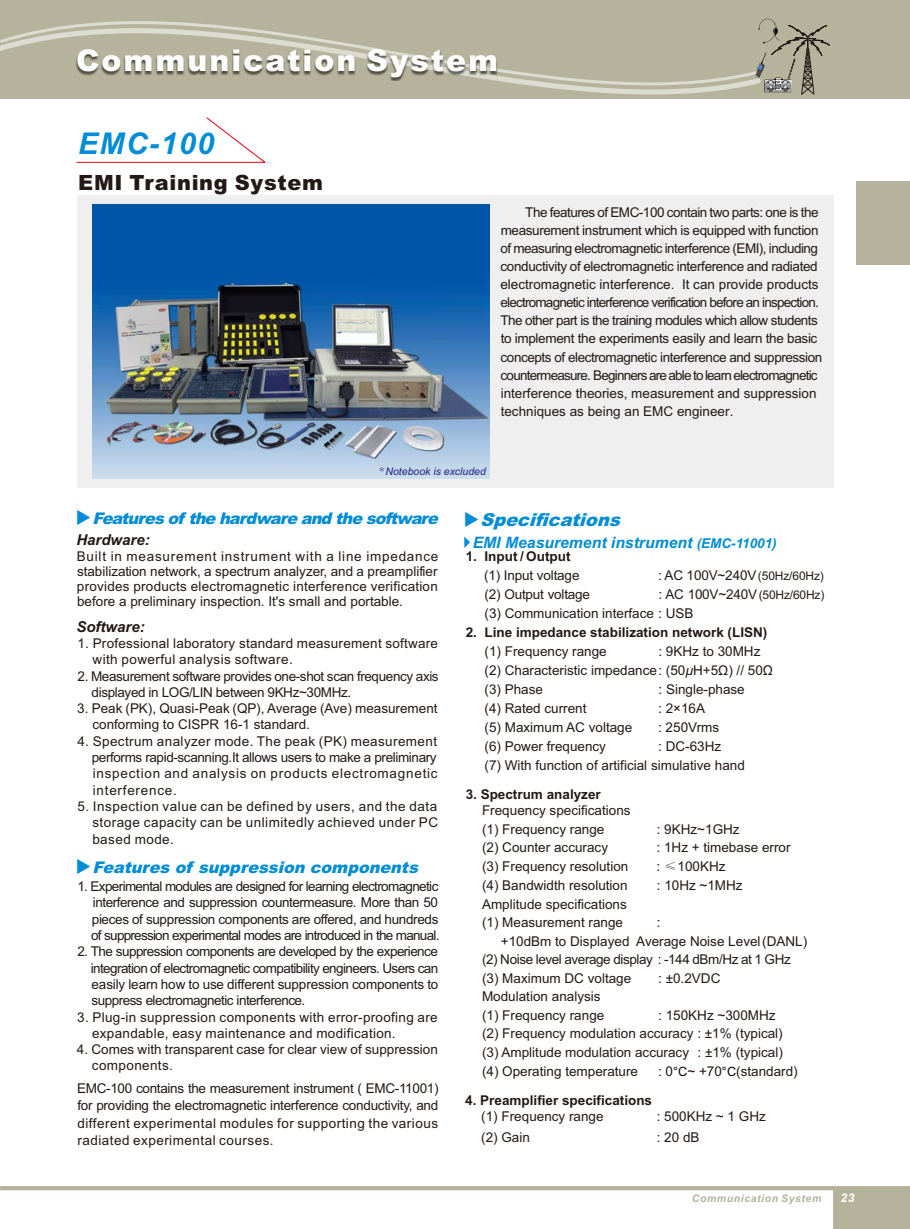
<style>
.page{position:relative;width:910px;height:1229px;background:#fff}
.page>*{position:absolute;margin:0;border:0;box-sizing:border-box;transform-origin:0 0}
.t1{font:900 30px "Arial";letter-spacing:.065em;color:#fff}
.t2{font:italic 700 30px "Arial";letter-spacing:.055em;color:#008cd6}
.t3{font:900 21px "Arial";letter-spacing:.035em;color:#231916}
.t4{font:italic 900 17.85px "Arial";color:#008cd6}
.t5{font:italic 900 16.05px "Arial";color:#008cd6}
.t6{font:italic 700 15.75px "Arial";color:#008cd6}
.t7{font:italic 700 15px "Arial";color:#231916}
.t8{font:13.5px/16.4px "Arial";color:#231916}
.t9{font:13.5px/18.1px "Arial";letter-spacing:-.035em;color:#231916}
.t10{font:13.5px/16.4px "Arial";letter-spacing:-.03em;color:#231916}
.t11{font:700 13.5px "Arial";color:#231916}
.t12{font:13.5px/16.4px "Arial";letter-spacing:.02em;color:#231916}
.t13{font:12.75px "Arial";color:#020202}
.t14{font:italic 700 12px "Arial";color:#fff}
.t15{font:italic 700 10.5px "Arial";letter-spacing:.055em;color:#b5b39c}
.t16{font:italic 10.5px "Arial";color:#1e2188}
.s1{font-family:"Ming Li U";font-style:normal;font-size:9.9px}
.s2{font-size:12px}
.s3{font-size:13.5px}
.s4{font-style:italic}
.s5{font-family:"Adobe Song Std";font-weight:300}
</style>
<div class="page">
<div style="left:0;top:0;width:910px;height:98px;background:#b5b39c"></div>
<div style="left:857px;top:181px;width:53px;height:84px;background:#b5b39c"></div>
<svg style="left:52px;top:21px;width:191px;height:7px"></svg>
<svg style="left:758px;top:19px;width:72px;height:76px"></svg>
<svg style="left:0;top:28px;width:761px;height:67px"></svg>
<hr style="left:0;top:1186px;width:910px;height:4px;background:#b5b39c">
<div style="left:833px;top:1188px;width:77px;height:41px;background:#b5b39c"></div>
<img style="left:75px;top:51px;width:243px;height:30px">
<img style="left:318px;top:51px;width:179px;height:30px">
<svg style="left:374px;top:51px;width:18px;height:1px"></svg>
<img style="left:318px;top:51px;width:32px;height:1px">
<svg style="left:76px;top:117px;width:190px;height:46px"></svg>
<div style="left:77px;top:195px;width:757px;height:292px;background:#efeff0"></div>
<img style="left:92px;top:205px;width:397px;height:274px">
<h1 class="t1" style="left:76px;top:50px;width:424px">Communication System</h1>
<h1 class="t2" style="left:78px;top:132px;width:138px">EMC-100</h1>
<h2 class="t3" style="left:78px;top:175px;width:246px">EMI Training System</h2>
<p class="t9" style="left:500px;top:204px;width:323px;text-indent:25px">The features of EMC-100 contain two parts: one is the measurement instrument which is equipped with function of measuring electromagnetic interference (EMI), including conductivity of electromagnetic interference and radiated electromagnetic interference. It can provide products electromagnetic interference verification before an inspection.<br>The other part is the training modules which allow students to implement the experiments easily and learn the basic concepts of electromagnetic interference and suppression countermeasure. Beginners are able to learn electromagnetic interference theories, measurement and suppression techniques as being an EMC engineer.</p>
<p class="t16" style="left:379px;top:467px;width:109px"><span class="s1">*</span>Notebook is excluded</p>
<p class="t5" style="left:76px;top:512px;width:367px">◆ Features of the hardware and the software</p>
<p class="t7" style="left:76px;top:534px;width:75px">Hardware:</p>
<p class="t8" style="left:77px;top:550px;width:363px;line-height:15.1px;text-align:justify">Built in measurement instrument with a line impedance stabilization network, a spectrum analyzer, and a preamplifier provides products electromagnetic interference verification before a preliminary inspection. It's small and portable.</p>
<p class="t7" style="left:76px;top:621px;width:70px">Software:</p>
<p class="t8" style="left:93px;top:636px;width:347px;text-indent:-15px">1. Professional laboratory standard measurement software with powerful analysis software.</p>
<p class="t10" style="left:92px;top:669px;width:349px;text-indent:-14px">2. Measurement software provides one-shot scan frequency axis displayed in LOG/LIN between 9KHz~30MHz.</p>
<p class="t8" style="left:92px;top:702px;width:347px;text-indent:-15px">3. Peak (PK), Quasi-Peak (QP), Average (Ave) measurement conforming to CISPR 16-1 standard.</p>
<p class="t8" style="left:92px;top:734px;width:347px;text-align:justify;text-indent:-14px">4. Spectrum analyzer mode. The peak (PK) measurement performs rapid-scanning.It allows users to make a preliminary inspection and analysis on products electromagnetic interference.</p>
<p class="t8" style="left:92px;top:799px;width:347px;text-align:justify;text-indent:-15px">5. Inspection value can be defined by users, and the data storage capacity can be unlimitedly achieved under PC based mode.</p>
<p class="t5" style="left:76px;top:862px;width:347px">◆ Features of suppression components</p>
<p class="t8" style="left:91px;top:879px;width:350px;text-align:justify;text-indent:-14px">1. Experimental modules are designed for learning electromagnetic interference and suppression countermeasure. More than 50 pieces of suppression components are offered, and hundreds of suppression experimental modes are introduced in the manual.</p>
<p class="t8" style="left:91px;top:945px;width:349px;text-align:justify;text-indent:-13px">2. The suppression components are developed by the experience integration of electromagnetic compatibility engineers. Users can easily learn how to use different suppression components to suppress electromagnetic interference.</p>
<p class="t12" style="left:92px;top:1010px;width:347px;text-indent:-15px">3. Plug-in suppression components with error-proofing are expandable, easy maintenance and modification.</p>
<p class="t8" style="left:92px;top:1042px;width:347px;text-indent:-15px">4. Comes with transparent case for clear view of suppression components.</p>
<p class="t8" style="left:77px;top:1081px;width:363px;line-height:17.4px;text-align:justify">EMC-100 contains the measurement instrument ( EMC-11001) for providing the electromagnetic interference conductivity, and different experimental modules for supporting the various radiated experimental courses.</p>
<h3 class="t4" style="left:464px;top:513px;width:162px">◆ Specifications</h3>
<p class="t11" style="left:466px;top:551px;width:106px">1. Input / Output</p>
<p class="t8" style="left:484px;top:568px;width:97px">(1) Input voltage</p>
<p class="t8" style="left:658px;top:568px;width:167px">: AC 100V~240V<span class="s2">(50Hz/60Hz)</span></p>
<p class="t8" style="left:484px;top:587px;width:107px">(2) Output voltage</p>
<p class="t6" style="left:473px;top:536px;width:306px">EMI Measurement instrument <span class="s3">(EMC-11001)</span></p>
<p class="t8" style="left:484px;top:586px;width:341px;line-height:19px;text-indent:174px">: AC 100V~240V <span class="s2">(50Hz/60Hz) </span>(3) Communication interface : USB</p>
<p class="t11" style="left:466px;top:627px;width:303px">2. Line impedance stabilization network (LISN)</p>
<p class="t8" style="left:484px;top:644px;width:124px">(1) Frequency range</p>
<p class="t8" style="left:484px;top:643px;width:290px;line-height:19px;text-indent:174px">: 9KHz to 30MHz (2) Characteristic impedance: (50<span class="s4">µ</span>H+5 ) // 50Ω (3) Phase</p>
<p class="t8" style="left:718px;top:663px;width:12px">Ω</p>
<p class="t8" style="left:658px;top:682px;width:88px">: Single-phase</p>
<p class="t8" style="left:484px;top:701px;width:104px">(4) Rated current</p>
<p class="t8" style="left:658px;top:701px;width:48px">: 2×16A</p>
<p class="t8" style="left:484px;top:720px;width:149px">(5) Maximum AC voltage</p>
<p class="t8" style="left:658px;top:720px;width:63px">: 250Vrms</p>
<p class="t8" style="left:484px;top:739px;width:123px">(6) Power frequency</p>
<p class="t8" style="left:484px;top:738px;width:262px;line-height:19px;text-indent:174px">: DC-63Hz<br>(7) With function of artificial simulative hand</p>
<p class="t11" style="left:466px;top:789px;width:137px">3. Spectrum analyzer</p>
<p class="t8" style="left:482px;top:802px;width:150px;line-height:18.6px">Frequency specifications (1) Frequency range</p>
<p class="t8" style="left:657px;top:822px;width:84px">: 9KHz~1GHz</p>
<p class="t8" style="left:482px;top:840px;width:128px">(2) Counter accuracy</p>
<p class="t8" style="left:657px;top:840px;width:135px">: 1Hz + timebase error</p>
<p class="t8" style="left:482px;top:859px;width:148px">(3) Frequency resolution</p>
<p class="t8" style="left:657px;top:859px;width:71px">: <span class="s5">≤</span>100KHz</p>
<p class="t8" style="left:482px;top:878px;width:147px">(4) Bandwidth resolution</p>
<p class="t8" style="left:657px;top:878px;width:87px">: 10Hz ~1MHz</p>
<p class="t8" style="left:482px;top:896px;width:146px;line-height:18.6px">Amplitude specifications (1) Measurement range</p>
<p class="t8" style="left:657px;top:915px;width:5px">:</p>
<p class="t8" style="left:501px;top:934px;width:308px">+10dBm to Displayed Average Noise Level(DANL)</p>
<p class="t10" style="left:482px;top:952px;width:310px">(2) Noise level average display : -144 dBm/Hz at 1 GHz</p>
<p class="t8" style="left:482px;top:971px;width:151px">(3) Maximum DC voltage</p>
<p class="t8" style="left:658px;top:971px;width:64px">: ±0.2VDC</p>
<p class="t8" style="left:482px;top:988px;width:124px;line-height:18.6px">Modulation analysis (1) Frequency range</p>
<p class="t8" style="left:482px;top:1007px;width:302px;line-height:18.6px;text-indent:176px">: 150KHz ~300MHz (2) Frequency modulation accuracy : ±1% (typical) (3) Amplitude modulation accuracy : ±1% (typical) (4) Operating temperature</p>
<p class="t8" style="left:658px;top:1064px;width:141px">: 0 ~ +70 (standard)</p>
<p class="t13" style="left:673px;top:1066px;width:16px">°C</p>
<p class="t13" style="left:722px;top:1066px;width:16px">°C</p>
<p class="t11" style="left:465px;top:1095px;width:188px">4. Preamplifier specifications</p>
<p class="t8" style="left:481px;top:1110px;width:124px">(1) Frequency range</p>
<p class="t8" style="left:657px;top:1110px;width:111px">: 500KHz ~ 1 GHz</p>
<p class="t8" style="left:481px;top:1131px;width:50px">(2) Gain</p>
<p class="t8" style="left:657px;top:1131px;width:44px">: 20 dB</p>
<p class="t15" style="left:692px;top:1194px;width:131px">Communication System</p>
<p class="t14" style="left:840px;top:1193px;width:16px">23</p>
</div>
